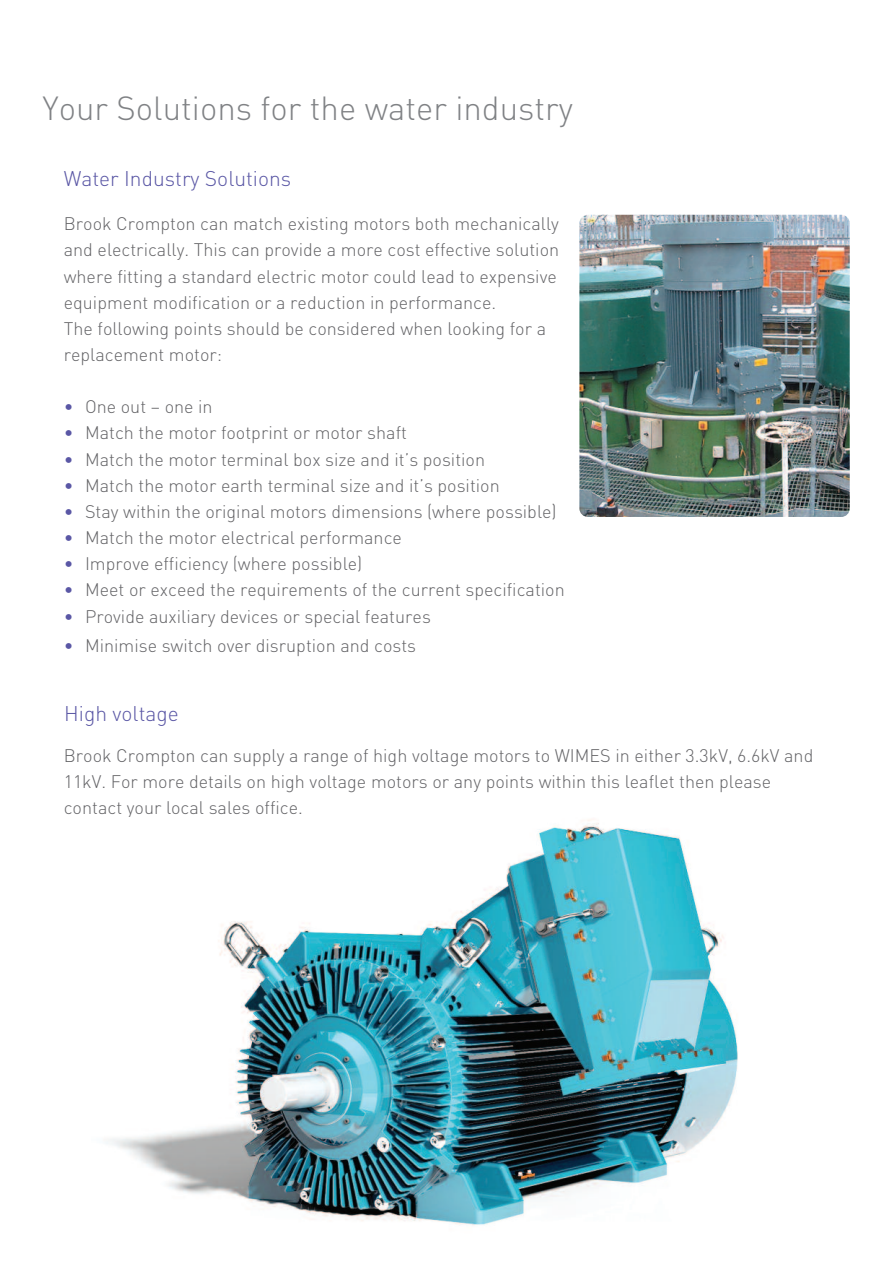
<style>
.page{position:relative;width:893px;height:1263px;background:#fff}
.page>*{position:absolute;margin:0;border:0;box-sizing:border-box;transform-origin:0 0}
.t1{font:33px "DIN Light";color:#808285}
.t2{font:21px "DIN Light";color:#5a57a5}
.t3{font:18px/26.1px "DIN Light";color:#636366}
.s1{color:#5a57a5}
</style>
<div class="page">
<img style="left:579px;top:215px;width:271px;height:302px;border-radius:9px">
<img style="left:106px;top:819px;width:632px;height:406px">
<h1 class="t1" style="left:43px;top:88px;width:532px">Your Solutions for the water industry</h1>
<p class="t2" style="left:64px;top:166px;width:229px">Water Industry Solutions</p>
<p class="t3" style="left:64px;top:210px;width:497px">Brook Crompton can match existing motors both mechanically and electrically. This can provide a more cost effective solution where fitting a standard electric motor could lead to expensive equipment modification or a reduction in performance.<br>The following points should be considered when looking for a replacement motor:</p>
<p class="t3" style="left:64px;top:394px;width:150px"><span class="s1">•</span> One out – one in</p>
<p class="t3" style="left:64px;top:420px;width:345px"><span class="s1">•</span> Match the motor footprint or motor shaft</p>
<p class="t3" style="left:64px;top:446px;width:423px"><span class="s1">•</span> Match the motor terminal box size and it’s position</p>
<p class="t3" style="left:64px;top:472px;width:437px"><span class="s1">•</span> Match the motor earth terminal size and it’s position</p>
<p class="t3" style="left:64px;top:498px;width:494px"><span class="s1">•</span> Stay within the original motors dimensions (where possible)</p>
<p class="t3" style="left:64px;top:524px;width:340px"><span class="s1">•</span> Match the motor electrical performance</p>
<p class="t3" style="left:64px;top:550px;width:300px"><span class="s1">•</span> Improve efficiency (where possible)</p>
<p class="t3" style="left:64px;top:577px;width:502px"><span class="s1">•</span> Meet or exceed the requirements of the current specification</p>
<p class="t3" style="left:64px;top:603px;width:369px"><span class="s1">•</span> Provide auxiliary devices or special features</p>
<p class="t3" style="left:64px;top:632px;width:354px"><span class="s1">•</span> Minimise switch over disruption and costs</p>
<p class="t2" style="left:64px;top:700px;width:116px">High voltage</p>
<p class="t3" style="left:64px;top:742px;width:751px">Brook Crompton can supply a range of high voltage motors to WIMES in either 3.3kV, 6.6kV and<br>11kV. For more details on high voltage motors or any points within this leaflet then please contact your local sales office.</p>
</div>
